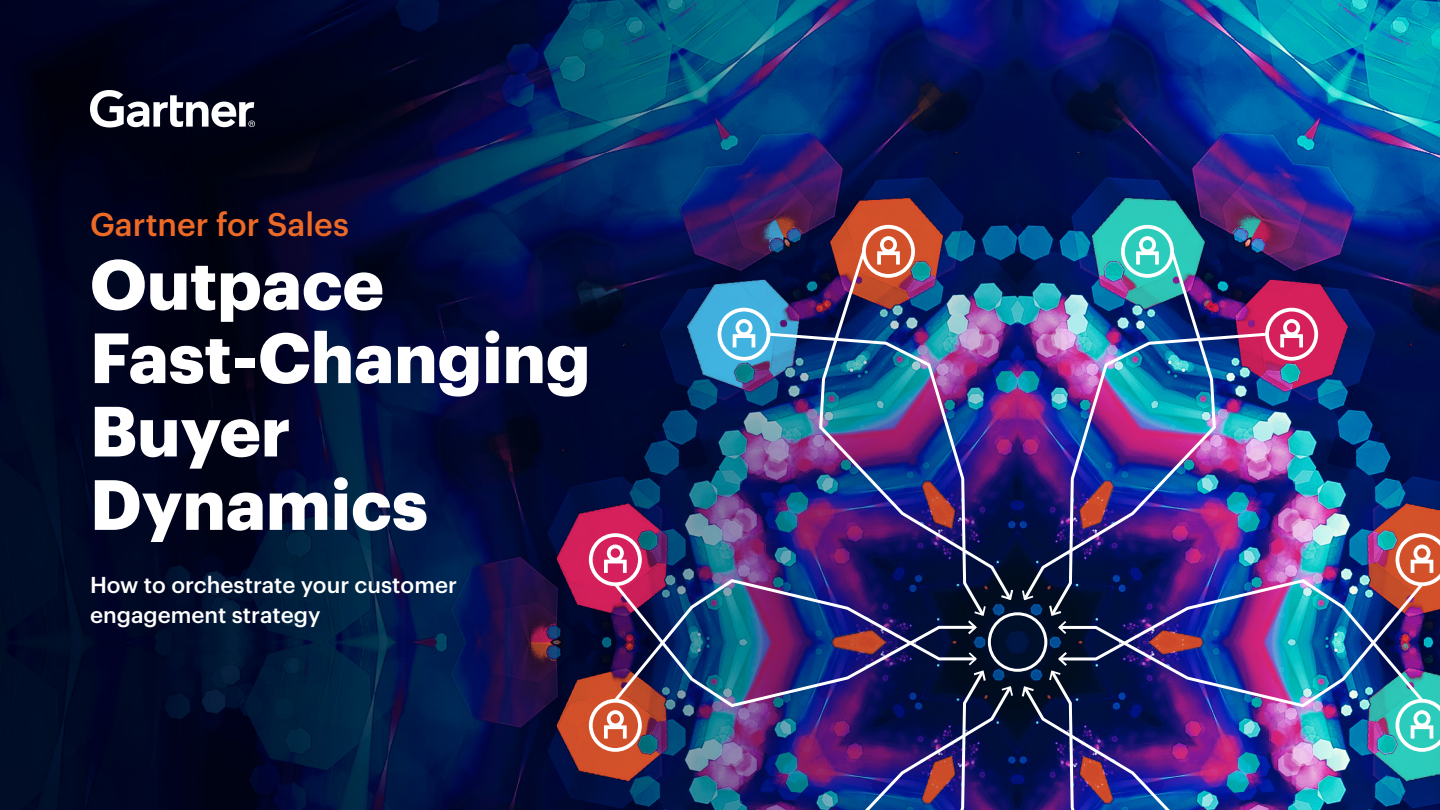
<style>
.page{position:relative;width:1440px;height:810px;background:#fff}
.page>*{position:absolute;margin:0;border:0;box-sizing:border-box;transform-origin:0 0}
.t1{font:700 69.45px/73.3px "Graphik";color:#fff}
.t2{font:500 32.1px "Graphik";color:#ed6926}
.t3{font:500 22.5px/30px "Graphik";color:#fff}
</style>
<div class="page">
<img style="left:0;top:0;width:1440px;height:810px">
<svg style="left:1121px;top:225px;width:53px;height:23px"></svg>
<svg style="left:862px;top:225px;width:53px;height:23px"></svg>
<svg style="left:1265px;top:308px;width:53px;height:53px"></svg>
<svg style="left:717px;top:308px;width:53px;height:53px"></svg>
<svg style="left:1395px;top:533px;width:45px;height:53px"></svg>
<svg style="left:589px;top:533px;width:53px;height:53px"></svg>
<svg style="left:1395px;top:699px;width:45px;height:53px"></svg>
<svg style="left:589px;top:699px;width:53px;height:53px"></svg>
<img style="left:611px;top:577px;width:367px;height:128px">
<img style="left:817px;top:248px;width:197px;height:355px">
<svg style="left:999px;top:587px;width:15px;height:15px"></svg>
<img style="left:765px;top:331px;width:222px;height:288px">
<svg style="left:966px;top:604px;width:21px;height:33px"></svg>
<img style="left:1020px;top:248px;width:197px;height:355px">
<svg style="left:1020px;top:588px;width:15px;height:13px"></svg>
<img style="left:1048px;top:331px;width:222px;height:272px">
<svg style="left:1047px;top:603px;width:9px;height:33px"></svg>
<img style="left:1056px;top:578px;width:370px;height:127px">
<img style="left:1020px;top:650px;width:221px;height:160px">
<img style="left:794px;top:650px;width:220px;height:160px">
<div style="left:988px;top:612px;width:59px;height:60px;border:3px solid #fff;border-radius:50%"></div>
<svg style="left:90px;top:90px;width:165px;height:38px"></svg>
<h2 class="t2" style="left:90px;top:200px;width:260px">Gartner for Sales</h2>
<h1 class="t1" style="left:90px;top:242px;width:502px">Outpace<br>Fast-Changing<br>Buyer<br>Dynamics</h1>
<p class="t3" style="left:90px;top:568px;width:368px">How to orchestrate your customer engagement strategy</p>
</div>
